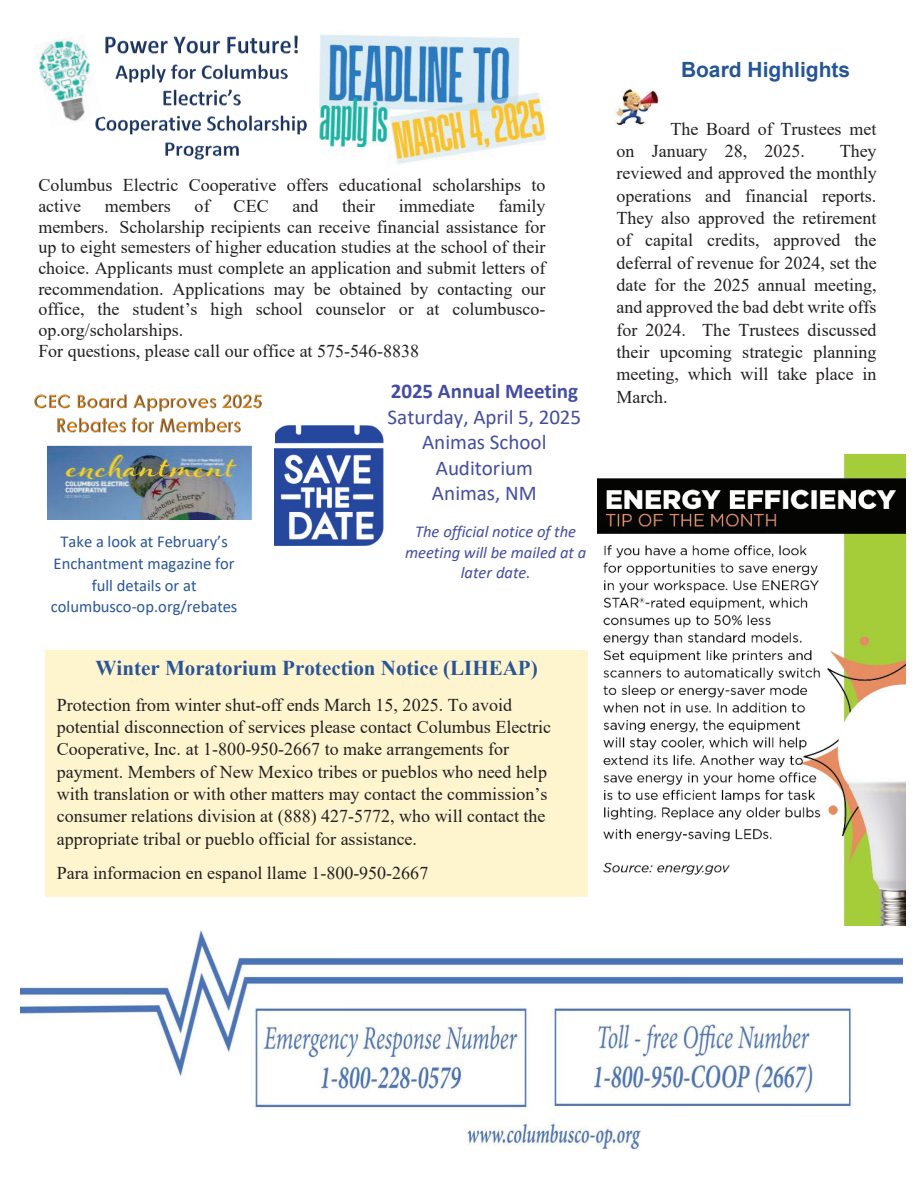
<style>
.page{position:relative;width:918px;height:1188px;background:#fff}
.page>*{position:absolute;margin:0;border:0;box-sizing:border-box;transform-origin:0 0}
.t1{font:24px "Gotham";letter-spacing:-.155em;color:#295597}
.t2{font:21px/25.7px "Calibri";color:#444da0;text-align:center}
.t3{font:700 21px "Times New Roman";color:#295597}
.t4{font:700 21px "Calibri";color:#444da0}
.t5{font:700 21px "Arial";color:#255597}
.t6{font:18px/22.4px "Times New Roman";color:#231f20}
.t7{font:16.5px/21.8px "Calibri";color:#295597;text-align:center}
.t8{font:italic 16.5px/20.1px "Calibri";color:#444da0;text-align:center}
</style>
<div class="page">
<img style="left:21px;top:930px;width:881px;height:220px">
<div style="left:46px;top:650px;width:542px;height:246px;background:#fef4ce"></div>
<img style="left:597px;top:455px;width:309px;height:471px">
<img style="left:614px;top:89px;width:44px;height:37px">
<img style="left:105px;top:36px;width:193px;height:17px">
<img style="left:115px;top:64px;width:172px;height:19px">
<img style="left:164px;top:90px;width:76px;height:15px">
<img style="left:96px;top:115px;width:211px;height:19px">
<img style="left:165px;top:142px;width:73px;height:18px">
<img style="left:38px;top:39px;width:65px;height:89px">
<img style="left:274px;top:425px;width:110px;height:121px">
<img style="left:320px;top:34px;width:226px;height:131px">
<img style="left:34px;top:394px;width:228px;height:18px">
<img style="left:57px;top:418px;width:183px;height:14px">
<img style="left:47px;top:444px;width:204px;height:75px">
<p class="t6" style="left:38px;top:174px;width:509px;line-height:20.7px">Columbus Electric Cooperative offers educational scholarships to active</p>
<p class="t6" style="left:38px;top:195px;width:509px;line-height:20.7px;text-indent:460px">family members. Scholarship recipients can receive financial assistance for up to eight semesters of higher education studies at the school of their choice. Applicants must complete an application and submit letters of recommendation. Applications may be obtained by contacting our office, the student’s high school counselor or at columbusco&shy;op.org/scholarships.<br>For questions, please call our office at 575-546-8838</p>
<p class="t6" style="left:105px;top:194px;width:67px">members</p>
<p class="t6" style="left:195px;top:194px;width:17px">of</p>
<p class="t6" style="left:234px;top:194px;width:37px">CEC</p>
<p class="t6" style="left:292px;top:194px;width:27px">and</p>
<p class="t6" style="left:342px;top:194px;width:34px">their</p>
<p class="t6" style="left:399px;top:194px;width:78px">immediate</p>
<p class="t7" style="left:51px;top:530px;width:188px">Take a look at February’s<br>Enchantment magazine for full details or at columbusco-op.org/rebates</p>
<p class="t4" style="left:391px;top:376px;width:189px">2025 Annual Meeting</p>
<p class="t2" style="left:388px;top:403px;width:195px">Saturday, April 5, 2025<br>Animas School<br>Auditorium<br>Animas, NM</p>
<p class="t8" style="left:405px;top:521px;width:183px">The official notice of the meeting will be mailed at a later date.</p>
<p class="t3" style="left:96px;top:653px;width:444px">Winter Moratorium Protection Notice (LIHEAP)</p>
<p class="t6" style="left:57px;top:693px;width:496px">Protection from winter shut-off ends March 15, 2025. To avoid potential disconnection of services please contact Columbus Electric Cooperative, Inc. at 1-800-950-2667 to make arrangements for payment. Members of New Mexico tribes or pueblos who need help with translation or with other matters may contact the commission’s consumer relations division at (888) 427-5772, who will contact the appropriate tribal or pueblo official for assistance.</p>
<p class="t6" style="left:57px;top:861px;width:373px">Para informacion en espanol llame 1-800-950-2667</p>
<h1 class="t1" style="left:681px;top:50px;width:164px">Board Highlights</h1>
<p class="t5" style="left:681px;top:55px;width:171px">Board Highlights</p>
<p class="t6" style="left:616px;top:117px;width:262px;text-indent:54px">The Board of Trustees met on January 28, 2025.</p>
<p class="t6" style="left:616px;top:139px;width:262px;text-align:justify;text-indent:223px">They reviewed and approved the monthly operations and financial reports.<br>They also approved the retirement of capital credits, approved the deferral of revenue for 2024, set the date for the 2025 annual meeting, and approved the bad debt write offs for 2024. The Trustees discussed their upcoming strategic planning meeting, which will take place in March.</p>
</div>
